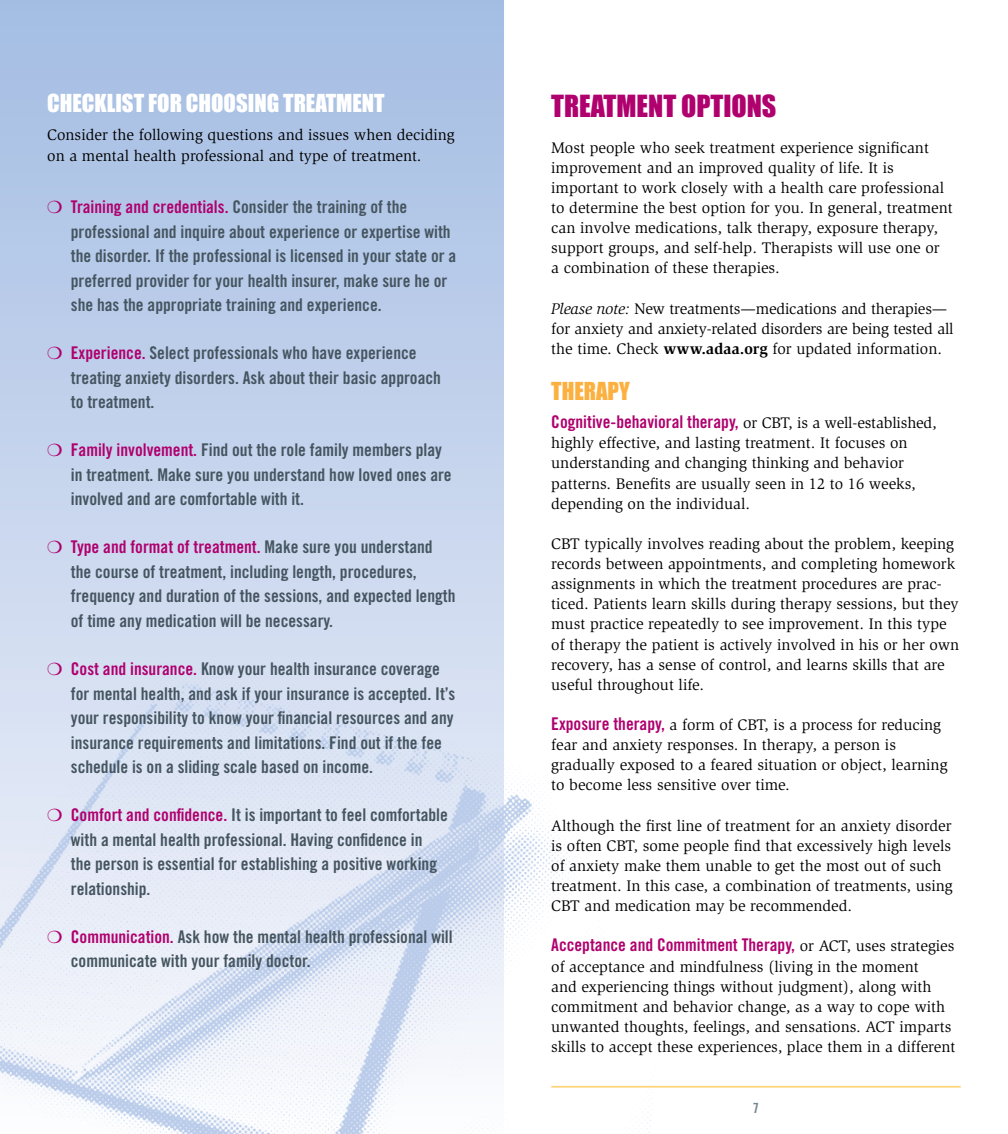
<style>
.page{position:relative;width:1008px;height:1134px;background:#fff}
.page>*{position:absolute;margin:0;border:0;box-sizing:border-box;transform-origin:0 0}
.t1{font:28px "Impact";color:#af006e}
.t2{font:22.75px "Impact";color:#fff}
.t3{font:22.75px "Impact";color:#fbb040}
.t4{font:17.5px/24.5px "Trade Gothic LT Std Bd Cn 20";color:#455560}
.t5{font:17.5px "Trade Gothic LT Std Bd Cn 20";color:#af006e}
.t6{font:15.75px/20.1px "Slimbach Std";color:#000}
.t7{font:14px "Trade Gothic LT Std Bd Cn 20";color:#74838e}
.s1{color:#af006e}
.s2{font-style:italic}
.s3{font-weight:700}
.s4{font-family:"Slimbach Std";font-size:15.75px;color:#000}
.s5{font-family:"Trade Gothic LT Std Bd Cn 20";font-size:17.5px;color:#af006e}
</style>
<div class="page">
<svg style="left:0;top:0;width:504px;height:635px;background:#bacce9"></svg>
<img style="left:0;top:635px;width:685px;height:499px">
<hr style="left:551px;top:1086px;width:410px;height:2px;background:#ffd478">
<h2 class="t2" style="left:47px;top:86px;width:339px">CHECKLIST FOR CHOOSING TREATMENT</h2>
<p class="t6" style="left:47px;top:125px;width:409px">Consider the following questions and issues when deciding on a mental health professional and type of treatment.</p>
<p class="t4" style="left:71px;top:194px;width:387px;text-indent:-24px"><span class="s1">❍ Training and credentials.</span> Consider the training of the professional and inquire about experience or expertise with the disorder. If the professional is licensed in your state or a preferred provider for your health insurer, make sure he or she has the appropriate training and experience.</p>
<p class="t4" style="left:71px;top:341px;width:372px;text-indent:-24px"><span class="s1">❍ Experience.</span> Select professionals who have experience treating anxiety disorders. Ask about their basic approach to treatment.</p>
<p class="t4" style="left:71px;top:438px;width:382px;text-indent:-24px"><span class="s1">❍ Family involvement.</span> Find out the role family members play in treatment. Make sure you understand how loved ones are involved and are comfortable with it.</p>
<p class="t4" style="left:71px;top:535px;width:386px;text-indent:-24px"><span class="s1">❍ Type and format of treatment.</span> Make sure you understand the course of treatment, including length, procedures, frequency and duration of the sessions, and expected length of time any medication will be necessary.</p>
<p class="t4" style="left:71px;top:656px;width:386px;text-indent:-24px"><span class="s1">❍ Cost and insurance.</span> Know your health insurance coverage for mental health, and ask if your insurance is accepted. It’s your responsibility to know your financial resources and any insurance requirements and limitations. Find out if the fee schedule is on a sliding scale based on income.</p>
<p class="t4" style="left:71px;top:803px;width:379px;text-indent:-24px"><span class="s1">❍ Comfort and confidence.</span> It is important to feel comfortable with a mental health professional. Having confidence in<br>the person is essential for establishing a positive working relationship.</p>
<p class="t4" style="left:71px;top:924px;width:383px;text-indent:-24px"><span class="s1">❍ Communication.</span> Ask how the mental health professional will communicate with your family doctor.</p>
<h1 class="t1" style="left:551px;top:84px;width:68px">TRE ATMENT</h1>
<h1 class="t1" style="left:681px;top:84px;width:44px">OPTIONS</h1>
<p class="t6" style="left:551px;top:137px;width:403px">Most people who seek treatment experience significant improvement and an improved quality of life. It is important to work closely with a health care professional to determine the best option for you. In general, treatment can involve medications, talk therapy, exposure therapy, support groups, and self-help. Therapists will use one or<br>a combination of these therapies.</p>
<p class="t6" style="left:551px;top:298px;width:404px"><span class="s2">Please note:</span> New treatments—medications and therapies— for anxiety and anxiety-related disorders are being tested all the time. Check <span class="s3">www.adaa.org</span> for updated information.</p>
<h2 class="t3" style="left:551px;top:374px;width:12px">THER</h2>
<h2 class="t3" style="left:596px;top:374px;width:35px">APY</h2>
<p class="t5" style="left:551px;top:411px;width:387px">Cognitive-behavioral therapy, <span class="s4">or CBT, is a well-established,</span></p>
<p class="t6" style="left:551px;top:433px;width:366px">highly effective, and lasting treatment. It focuses on understanding and changing thinking and behavior patterns. Benefits are usually seen in 12 to 16 weeks, depending on the individual.</p>
<p class="t6" style="left:551px;top:534px;width:410px">CBT typically involves reading about the problem, keeping records between appointments, and completing homework assignments in which the treatment procedures are prac&shy;ticed. Patients learn skills during therapy sessions, but they must practice repeatedly to see improvement. In this type of therapy the patient is actively involved in his or her own recovery, has a sense of control, and learns skills that are useful throughout life.</p>
<p class="t6" style="left:551px;top:715px;width:398px"><span class="s5">Exposure therapy,</span> a form of CBT, is a process for reducing fear and anxiety responses. In therapy, a person is gradually exposed to a feared situation or object, learning to become less sensitive over time.</p>
<p class="t6" style="left:551px;top:815px;width:403px">Although the first line of treatment for an anxiety disorder is often CBT, some people find that excessively high levels of anxiety make them unable to get the most out of such treatment. In this case, a combination of treatments, using CBT and medication may be recommended.</p>
<p class="t5" style="left:551px;top:935px;width:405px">Acceptance and Commitment Therapy, <span class="s4">or ACT, uses strategies</span></p>
<p class="t6" style="left:551px;top:956px;width:406px">of acceptance and mindfulness (living in the moment<br>and experiencing things without judgment), along with commitment and behavior change, as a way to cope with unwanted thoughts, feelings, and sensations. ACT imparts skills to accept these experiences, place them in a different</p>
<p class="t7" style="left:753px;top:1099px;width:8px">7</p>
</div>
